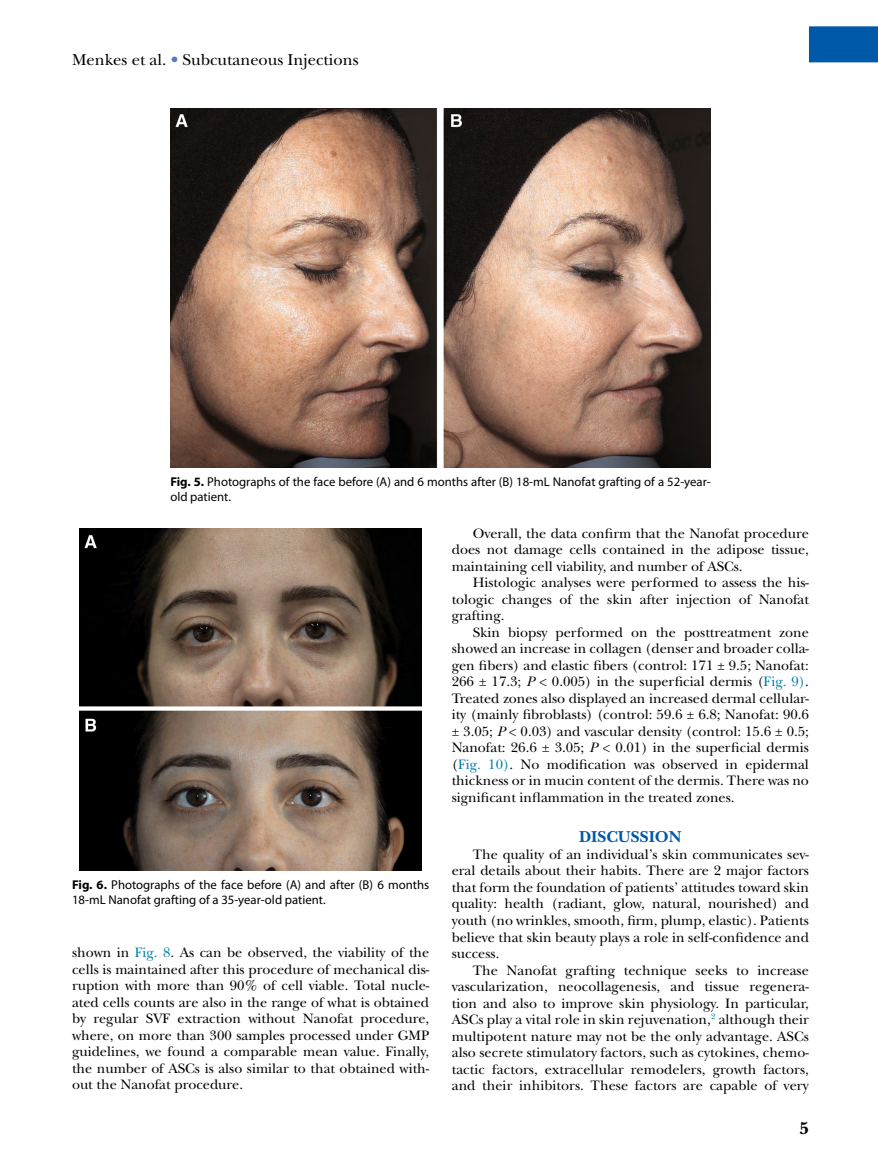
<style>
.page{position:relative;width:878px;height:1175px;background:#fff}
.page>*{position:absolute;margin:0;border:0;box-sizing:border-box;transform-origin:0 0}
.t1{font:700 18px "New Baskerville Std";color:#000}
.t2{font:16.5px "New Baskerville Std";color:#000}
.t3{font:700 16.5px "New Baskerville Std";color:#0058a9}
.t4{font:14.25px/16.5px "New Baskerville Std";color:#000;text-align:justify}
.t5{font:12.75px/15px "Myriad Pro";color:#000}
.s1{color:#5879bc}
.s2{font-weight:700}
.s3{color:#017eac}
.s4{font-style:italic}
</style>
<div class="page">
<div style="left:808px;top:26px;width:70px;height:36px;background:#0058a9"></div>
<img style="left:170px;top:108px;width:540px;height:359px">
<img style="left:80px;top:528px;width:341px;height:342px">
<p class="t2" style="left:72px;top:50px;width:288px">Menkes et al. <span class="s1">•</span> Subcutaneous Injections</p>
<p class="t5" style="left:170px;top:474px;width:542px"><span class="s2">Fig. 5.</span> Photographs of the face before (A) and 6 months after (B) 18-mL Nanofat grafting of a 52-year&shy;old patient.</p>
<p class="t5" style="left:72px;top:876px;width:358px"><span class="s2">Fig. 6.</span> Photographs of the face before (A) and after (B) 6 months<br>18-mL Nanofat grafting of a 35-year-old patient.</p>
<p class="t4" style="left:72px;top:944px;width:359px">shown in <span class="s3">Fig. 8</span>. As can be observed, the viability of the cells is maintained after this procedure of mechanical dis&shy;ruption with more than 90% of cell viable. Total nucle&shy;ated cells counts are also in the range of what is obtained by regular SVF extraction without Nanofat procedure, where, on more than 300 samples processed under GMP guidelines, we found a comparable mean value. Finally, the number of ASCs is also similar to that obtained with&shy;out the Nanofat procedure.</p>
<p class="t4" style="left:451px;top:525px;width:359px;text-indent:21px">Overall, the data confirm that the Nanofat procedure does not damage cells contained in the adipose tissue, maintaining cell viability, and number of ASCs.</p>
<p class="t4" style="left:451px;top:574px;width:359px;text-indent:21px">Histologic analyses were performed to assess the his&shy;tologic changes of the skin after injection of Nanofat grafting.</p>
<p class="t4" style="left:451px;top:624px;width:359px;text-indent:21px">Skin biopsy performed on the posttreatment zone showed an increase in collagen (denser and broader colla&shy;gen fibers) and elastic fibers (control: 171 ± 9.5; Nanofat:<br>266 ± 17.3; <span class="s4">P</span> &lt; 0.005) in the superficial dermis (<span class="s3">Fig. 9)</span>.<br>Treated zones also displayed an increased dermal cellular&shy;ity (mainly fibroblasts) (control: 59.6 ± 6.8; Nanofat: 90.6 ± 3.05; <span class="s4">P</span> &lt; 0.03) and vascular density (control: 15.6 ± 0.5; Nanofat: 26.6 ± 3.05; <span class="s4">P</span> &lt; 0.01) in the superficial dermis (<span class="s3">Fig. 10)</span>. No modification was observed in epidermal thickness or in mucin content of the dermis. There was no significant inflammation in the treated zones.</p>
<p class="t3" style="left:579px;top:827px;width:104px">DISCUSSION</p>
<p class="t4" style="left:451px;top:846px;width:359px;text-indent:21px">The quality of an individual’s skin communicates sev&shy;eral details about their habits. There are 2 major factors that form the foundation of patients’ attitudes toward skin quality: health (radiant, glow, natural, nourished) and youth (no wrinkles, smooth, firm, plump, elastic). Patients believe that skin beauty plays a role in self-confidence and success.</p>
<p class="t4" style="left:451px;top:961px;width:359px;text-indent:21px">The Nanofat grafting technique seeks to increase vascularization, neocollagenesis, and tissue regenera&shy;tion and also to improve skin physiology. In particular, ASCs play a vital role in skin rejuvenation,<sup>2</sup> although their multipotent nature may not be the only advantage. ASCs also secrete stimulatory factors, such as cytokines, chemo&shy;tactic factors, extracellular remodelers, growth factors, and their inhibitors. These factors are capable of very</p>
<p class="t1" style="left:799px;top:1118px;width:11px">5</p>
</div>
